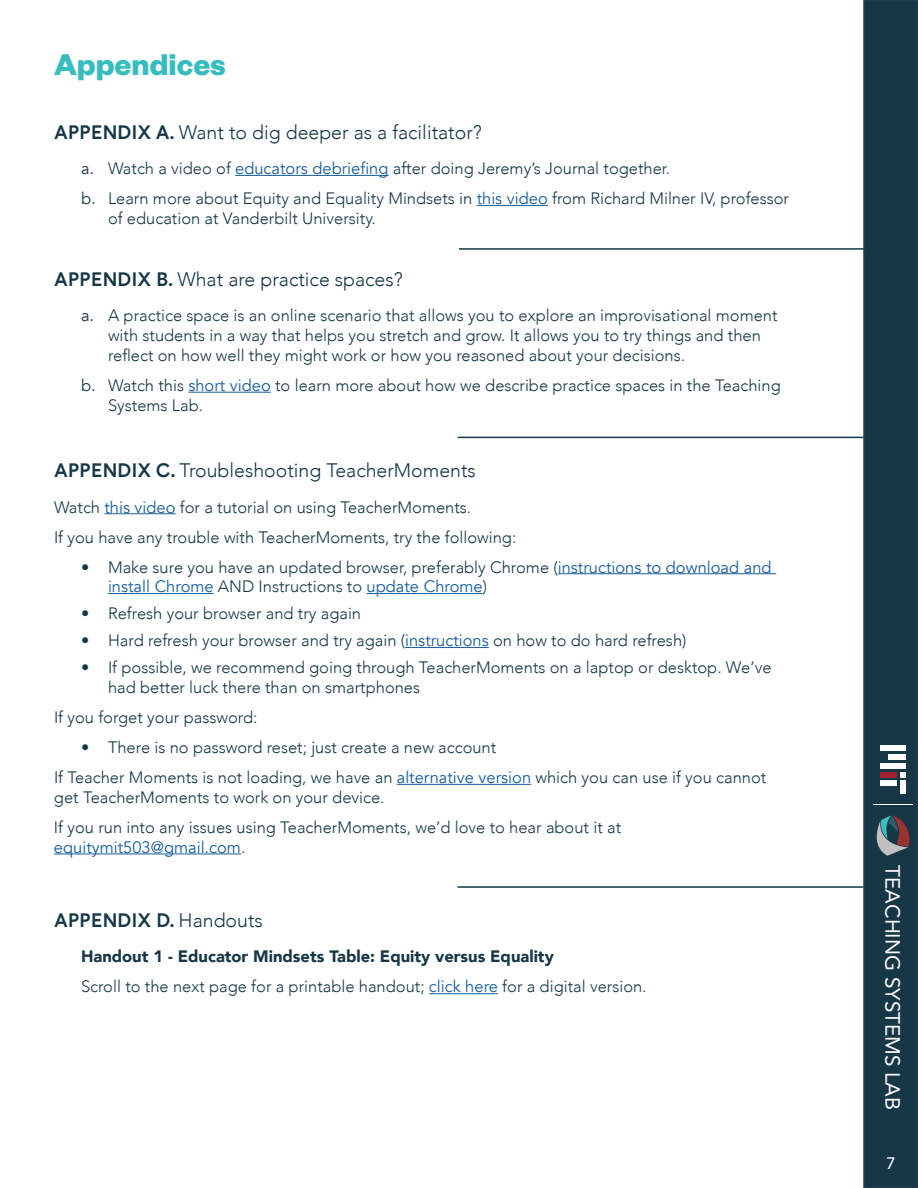
<style>
.page{position:relative;width:918px;height:1188px;background:#fff}
.page>*{position:absolute;margin:0;border:0;box-sizing:border-box;transform-origin:0 0}
.t1{font:700 33px "Founders Grotesk";color:#37bdbe}
.t2{font:20.7px "Avenir LT Std";color:#fffafa}
.t3{font:300 19.5px "Avenir";color:#153746}
.t4{font:600 19.5px "Buenos Aires";letter-spacing:.01em;color:#153746}
.t5{font:18px "Myriad Pro";color:#fff}
.t6{font:300 16.5px/19.8px "Avenir";color:#153746}
.t7{font:900 16.5px "Avenir";color:#153746}
.t8{font:16.5px "Avenir";color:#175d9e}
.s1{font-family:"Buenos Aires";font-weight:600}
.s2{font-weight:400}
.s3{font-weight:400;color:#175d9e}
.s4{font-weight:300;color:#153746}
.s5{font-family:"Avenir";font-weight:300}
</style>
<div class="page">
<div style="left:863px;top:0;width:55px;height:1188px;background:#153746;border:2px solid #273c52"></div>
<svg style="left:876px;top:816px;width:34px;height:40px"></svg>
<div style="left:901px;top:781px;width:5px;height:13px;background:#fff"></div>
<div style="left:889px;top:754px;width:17px;height:6px;background:#fff"></div>
<div style="left:880px;top:763px;width:26px;height:5px;background:#fff"></div>
<div style="left:880px;top:746px;width:26px;height:5px;background:#fff"></div>
<div style="left:880px;top:781px;width:17px;height:5px;background:#fff"></div>
<svg style="left:901px;top:772px;width:5px;height:5px"></svg>
<div style="left:880px;top:772px;width:17px;height:5px;background:#a31f34"></div>
<hr style="left:873px;top:804px;width:39px;height:1px;background:#fff">
<hr style="left:235px;top:175px;width:154px;height:1px;background:#175d9e">
<hr style="left:477px;top:205px;width:71px;height:1px;background:#175d9e">
<hr style="left:429px;top:993px;width:69px;height:1px;background:#175d9e">
<hr style="left:188px;top:392px;width:83px;height:1px;background:#175d9e">
<hr style="left:104px;top:513px;width:72px;height:1px;background:#175d9e">
<hr style="left:558px;top:573px;width:218px;height:1px;background:#175d9e">
<hr style="left:108px;top:593px;width:106px;height:1px;background:#175d9e">
<hr style="left:367px;top:593px;width:116px;height:1px;background:#175d9e">
<hr style="left:405px;top:647px;width:84px;height:1px;background:#175d9e">
<hr style="left:397px;top:784px;width:134px;height:1px;background:#175d9e">
<hr style="left:54px;top:854px;width:187px;height:1px;background:#175d9e">
<hr style="left:459px;top:248px;width:406px;height:2px;background:#153746">
<hr style="left:458px;top:437px;width:405px;height:1px;background:#153746">
<hr style="left:458px;top:886px;width:405px;height:2px;background:#153746">
<p class="t1" style="left:54px;top:43px;width:173px">Appendices</p>
<p class="t3" style="left:54px;top:121px;width:429px"><span class="s1">APPENDIX A.</span> Want to dig deeper as a facilitator?</p>
<p class="t6" style="left:81px;top:159px;width:591px"><span class="s2">a.</span> Watch a video of <span class="s3">educators debriefing</span> after doing Jeremy’s Journal together.</p>
<p class="t6" style="left:108px;top:189px;width:683px;text-indent:-27px"><span class="s2">b.</span> Learn more about Equity and Equality Mindsets in <span class="s3">this video</span> from Richard Milner IV, professor of education at Vanderbilt University.</p>
<p class="t3" style="left:54px;top:268px;width:350px"><span class="s1">APPENDIX B.</span> What are practice spaces?</p>
<p class="t6" style="left:108px;top:306px;width:671px;text-indent:-27px"><span class="s2">a.</span> A practice space is an online scenario that allows you to explore an improvisational moment with students in a way that helps you stretch and grow. It allows you to try things and then reflect on how well they might work or how you reasoned about your decisions.</p>
<p class="t6" style="left:108px;top:375px;width:674px;text-indent:-27px"><span class="s2">b.</span> Watch this <span class="s3">short video</span> to learn more about how we describe practice spaces in the Teaching<br>Systems Lab.</p>
<p class="t3" style="left:54px;top:459px;width:423px"><span class="s1">APPENDIX C.</span> Troubleshooting TeacherMoments</p>
<p class="t6" style="left:54px;top:497px;width:419px">Watch <span class="s3">this video</span> for a tutorial on using TeacherMoments.</p>
<p class="t6" style="left:54px;top:527px;width:464px">If you have any trouble with TeacherMoments, try the following:</p>
<p class="t6" style="left:108px;top:557px;width:665px;text-indent:-27px"><span class="s2">•</span> Make sure you have an updated browser, preferably Chrome (<span class="s3">instructions to download and install Chrome</span> AND Instructions to <span class="s3">update Chrome</span>)</p>
<p class="t6" style="left:81px;top:604px;width:282px"><span class="s2">•</span> Refresh your browser and try again</p>
<p class="t6" style="left:81px;top:631px;width:607px"><span class="s2">•</span> Hard refresh your browser and try again (<span class="s3">instructions</span> on how to do hard refresh)</p>
<p class="t6" style="left:108px;top:658px;width:665px;text-indent:-27px"><span class="s2">•</span> If possible, we recommend going through TeacherMoments on a laptop or desktop. We’ve had better luck there than on smartphones</p>
<p class="t6" style="left:54px;top:708px;width:205px">If you forget your password:</p>
<p class="t6" style="left:81px;top:738px;width:417px"><span class="s2">•</span> There is no password reset; just create a new account</p>
<p class="t6" style="left:54px;top:768px;width:714px">If Teacher Moments is not loading, we have an <span class="s3">alternative version</span> which you can use if you cannot get TeacherMoments to work on your device.</p>
<p class="t6" style="left:54px;top:817px;width:569px">If you run into any issues using TeacherMoments, we’d love to hear about it at</p>
<p class="t8" style="left:54px;top:837px;width:193px">equitymit503@gmail.com<span class="s4">.</span></p>
<p class="t4" style="left:54px;top:904px;width:210px">APPENDIX D. <span class="s5">Handouts</span></p>
<p class="t7" style="left:81px;top:943px;width:474px">Handout 1 - Educator Mindsets Table: Equity versus Equality</p>
<p class="t6" style="left:81px;top:977px;width:567px">Scroll to the next page for a printable handout; <span class="s3">click here</span> for a digital version.</p>
<p class="t2" style="left:905px;top:865px;width:246px;rotate:90deg">TEACHING SYSTEMS LAB</p>
<p class="t5" style="left:886px;top:1151px;width:11px">7</p>
</div>
